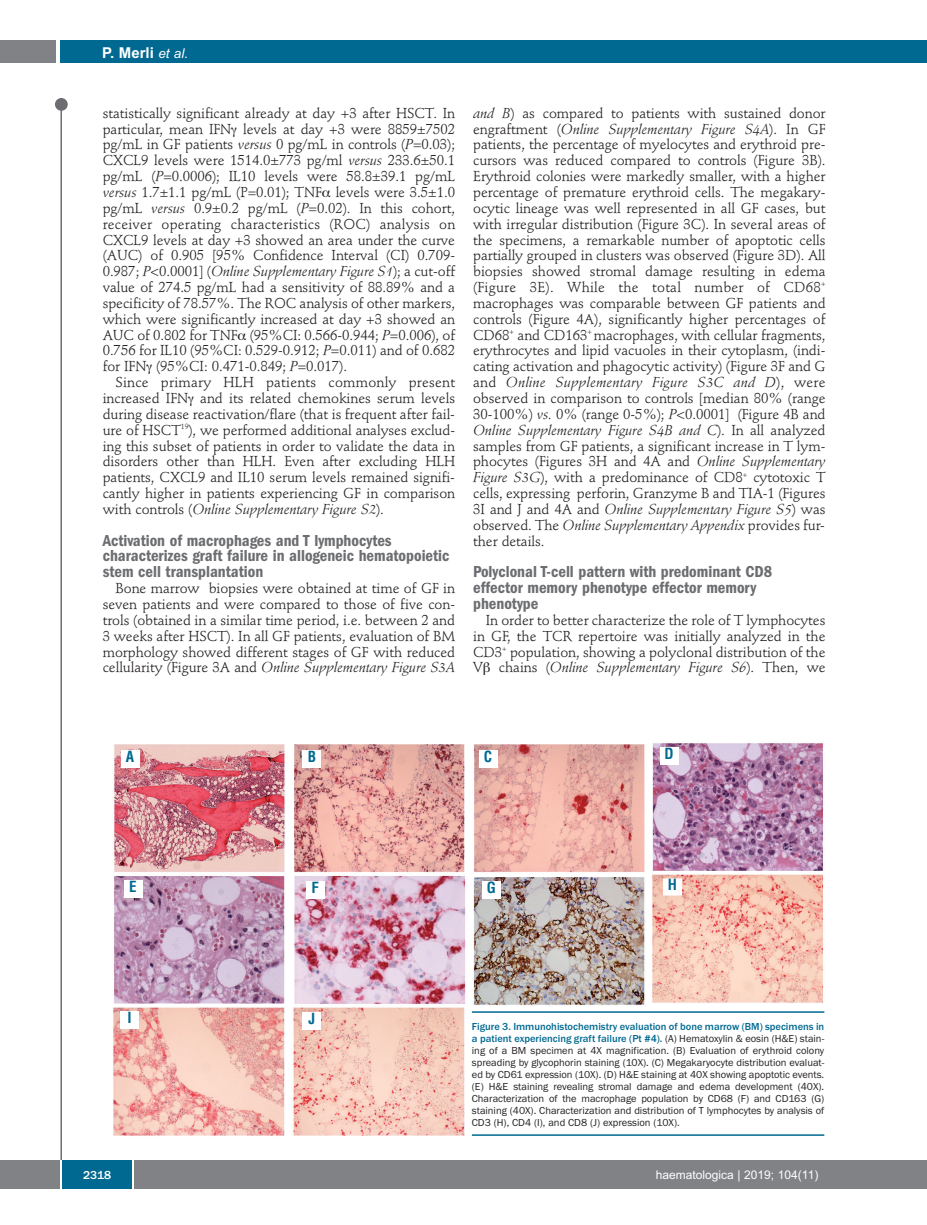
<style>
.page{position:relative;width:927px;height:1225px;background:#fff}
.page>*{position:absolute;margin:0;border:0;box-sizing:border-box;transform-origin:0 0}
.t1{font:600 condensed 16.5px/15.9px "Franklin Gothic";color:#6c6d70}
.t2{font:700 15px "Arial";color:#fff}
.t3{font:700 condensed 15px "Helvetica";color:#006991}
.t4{font:14.25px/15.9px "Stempel Schneidler";letter-spacing:-.005em;color:#231f20;text-align:justify}
.t5{font:12px "Arial";color:#fff}
.t6{font:500 12px "Franklin Gothic";color:#fff}
.t7{font:10.5px/12px "Franklin Gothic";color:#231f20;text-align:justify}
.s1{font-weight:400;font-style:italic;font-size:13.5px}
.s2{font-style:italic}
.s3{font-weight:500;color:#006991}
</style>
<div class="page">
<div style="left:911px;top:40px;width:16px;height:22px;background:#006991"></div>
<div style="left:910px;top:1160px;width:17px;height:28px;background:#808285"></div>
<div style="left:55px;top:98px;width:13px;height:13px;background:#6c6d70;border-radius:50%"></div>
<hr style="left:60px;top:101px;width:2px;height:1061px;background:#6c6d70">
<div style="left:60px;top:40px;width:852px;height:22px;background:#006991"></div>
<div style="left:0;top:40px;width:56px;height:22px;background:#808285"></div>
<div style="left:0;top:1160px;width:911px;height:28px;background:#808285"></div>
<div style="left:62px;top:1160px;width:71px;height:28px;background:#006991"></div>
<hr style="left:60px;top:1160px;width:2px;height:28px;background:#fff">
<svg style="left:133px;top:1160px;width:1px;height:28px"></svg>
<img style="left:113px;top:743px;width:712px;height:393px">
<hr style="left:472px;top:1011px;width:352px;height:1px;background:#006991">
<hr style="left:472px;top:1134px;width:352px;height:1px;background:#006991">
<div style="left:121px;top:750px;width:18px;height:17px;background:#fff"></div>
<div style="left:302px;top:750px;width:19px;height:17px;background:#fff"></div>
<div style="left:479px;top:750px;width:19px;height:17px;background:#fff"></div>
<div style="left:660px;top:747px;width:19px;height:17px;background:#fff"></div>
<div style="left:306px;top:881px;width:19px;height:18px;background:#fff"></div>
<div style="left:482px;top:881px;width:19px;height:18px;background:#fff"></div>
<div style="left:663px;top:878px;width:19px;height:17px;background:#fff"></div>
<div style="left:124px;top:880px;width:18px;height:17px;background:#fff"></div>
<div style="left:302px;top:1012px;width:19px;height:17px;background:#fff"></div>
<div style="left:120px;top:1011px;width:19px;height:17px;background:#fff"></div>
<p class="t2" style="left:102px;top:44px;width:88px">P. Merli <span class="s1">et al.</span></p>
<p class="t4" style="left:103px;top:106px;width:354px">statistically significant already at day +3 after HSCT. In particular, mean IFN levels at day +3 were 8859±7502 pg/mL in GF patients <span class="s2">versus</span> 0 pg/mL in controls (<span class="s2">P</span>=0.03); CXCL9 levels were 1514.0±773 pg/ml <span class="s2">versus</span> 233.6±50.1 pg/mL (<span class="s2">P</span>=0.0006); IL10 levels were 58.8±39.1 pg/mL <span class="s2">versus</span> 1.7±1.1 pg/mL (P=0.01); TNF levels were 3.5±1.0 pg/mL <span class="s2">versus</span> 0.9±0.2 pg/mL (<span class="s2">P</span>=0.02). In this cohort, receiver operating characteristics (ROC) analysis on CXCL9 levels at day +3 showed an area under the curve (AUC) of 0.905 [95% Confidence Interval (CI) 0.709- 0.987; <span class="s2">P</span>&lt;0.0001] (<span class="s2">Online Supplementary Figure S1</span>); a cut-off value of 274.5 pg/mL had a sensitivity of 88.89% and a specificity of 78.57%. The ROC analysis of other markers, which were significantly increased at day +3 showed an AUC of 0.802 for TNF (95%CI: 0.566-0.944; <span class="s2">P</span>=0.006), of 0.756 for IL10 (95%CI: 0.529-0.912; <span class="s2">P</span>=0.011) and of 0.682 for IFN (95%CI: 0.471-0.849; <span class="s2">P</span>=0.017).</p>
<p class="t4" style="left:103px;top:376px;width:354px;text-indent:13px">Since primary HLH patients commonly present increased IFN and its related chemokines serum levels during disease reactivation/flare (that is frequent after fail&shy;ure of HSCT<sup>19</sup>), we performed additional analyses exclud&shy;ing this subset of patients in order to validate the data in disorders other than HLH. Even after excluding HLH patients, CXCL9 and IL10 serum levels remained signifi&shy;cantly higher in patients experiencing GF in comparison with controls (<span class="s2">Online Supplementary Figure S2</span>).</p>
<p class="t1" style="left:103px;top:533px;width:348px">Activation of macrophages and T lymphocytes characterizes graft failure in allogeneic hematopoietic stem cell transplantation</p>
<p class="t4" style="left:103px;top:581px;width:354px;text-indent:13px">Bone marrow biopsies were obtained at time of GF in seven patients and were compared to those of five con&shy;trols (obtained in a similar time period, i.e. between 2 and 3 weeks after HSCT). In all GF patients, evaluation of BM morphology showed different stages of GF with reduced cellularity (Figure 3A and <span class="s2">Online Supplementary Figure S3A</span></p>
<p class="t4" style="left:473px;top:106px;width:354px"><span class="s2">and B</span>) as compared to patients with sustained donor engraftment (<span class="s2">Online Supplementary Figure S4A</span>). In GF patients, the percentage of myelocytes and erythroid pre&shy;cursors was reduced compared to controls (Figure 3B).<br>Erythroid colonies were markedly smaller, with a higher percentage of premature erythroid cells. The megakary&shy;ocytic lineage was well represented in all GF cases, but with irregular distribution (Figure 3C). In several areas of the specimens, a remarkable number of apoptotic cells partially grouped in clusters was observed (Figure 3D). All biopsies showed stromal damage resulting in edema (Figure 3E). While the total number of CD68<sup>+ </sup>macrophages was comparable between GF patients and controls (Figure 4A), significantly higher percentages of CD68<sup>+</sup> and CD163<sup>+</sup> macrophages, with cellular fragments, erythrocytes and lipid vacuoles in their cytoplasm, (indi&shy;cating activation and phagocytic activity) (Figure 3F and G and <span class="s2">Online Supplementary Figure S3C and D</span>), were observed in comparison to controls [median 80% (range 30-100%) <span class="s2">vs.</span> 0% (range 0-5%); <span class="s2">P</span>&lt;0.0001] (Figure 4B and <span class="s2">Online Supplementary Figure S4B and C</span>). In all analyzed samples from GF patients, a significant increase in T lym&shy;phocytes (Figures 3H and 4A and <span class="s2">Online Supplementary Figure S3G</span>), with a predominance of CD8<sup>+</sup> cytotoxic T cells, expressing perforin, Granzyme B and TIA-1 (Figures 3I and J and 4A and <span class="s2">Online Supplementary Figure S5</span>) was observed. The <span class="s2">Online Supplementary Appendix</span> provides fur&shy;ther details.</p>
<p class="t1" style="left:473px;top:565px;width:301px">Polyclonal T-cell pattern with predominant CD8 effector memory phenotype effector memory phenotype</p>
<p class="t4" style="left:473px;top:613px;width:354px;text-indent:13px">In order to better characterize the role of T lymphocytes in GF, the TCR repertoire was initially analyzed in the CD3<sup>+</sup> population, showing a polyclonal distribution of the V chains (<span class="s2">Online Supplementary Figure S6</span>). Then, we</p>
<p class="t3" style="left:126px;top:748px;width:10px">A</p>
<p class="t3" style="left:308px;top:748px;width:10px">B</p>
<p class="t3" style="left:484px;top:748px;width:10px">C</p>
<p class="t3" style="left:664px;top:744px;width:11px">D</p>
<p class="t3" style="left:129px;top:877px;width:9px">E</p>
<p class="t3" style="left:312px;top:879px;width:9px">F</p>
<p class="t3" style="left:487px;top:879px;width:11px">G</p>
<p class="t3" style="left:668px;top:876px;width:11px">H</p>
<p class="t3" style="left:128px;top:1008px;width:6px">I</p>
<p class="t3" style="left:309px;top:1010px;width:8px">J</p>
<p class="t7" style="left:472px;top:1020px;width:354px"><span class="s3">Figure 3. Immunohistochemistry evaluation of bone marrow (BM) specimens in a patient experiencing graft failure (Pt #4).</span> (A) Hematoxylin &amp; eosin (H&amp;E) stain&shy;ing of a BM specimen at 4X magnification. (B) Evaluation of erythroid colony spreading by glycophorin staining (10X). (C) Megakaryocyte distribution evaluat&shy;ed by CD61 expression (10X). (D) H&amp;E staining at 40X showing apoptotic events. (E) H&amp;E staining revealing stromal damage and edema development (40X).<br>Characterization of the macrophage population by CD68 (F) and CD163 (G) staining (40X). Characterization and distribution of T lymphocytes by analysis of CD3 (H), CD4 (I), and CD8 (J) expression (10X).</p>
<p class="t6" style="left:83px;top:1167px;width:29px">2318</p>
<p class="t5" style="left:656px;top:1167px;width:164px">haematologica | 2019; 104(11)</p>
</div>
